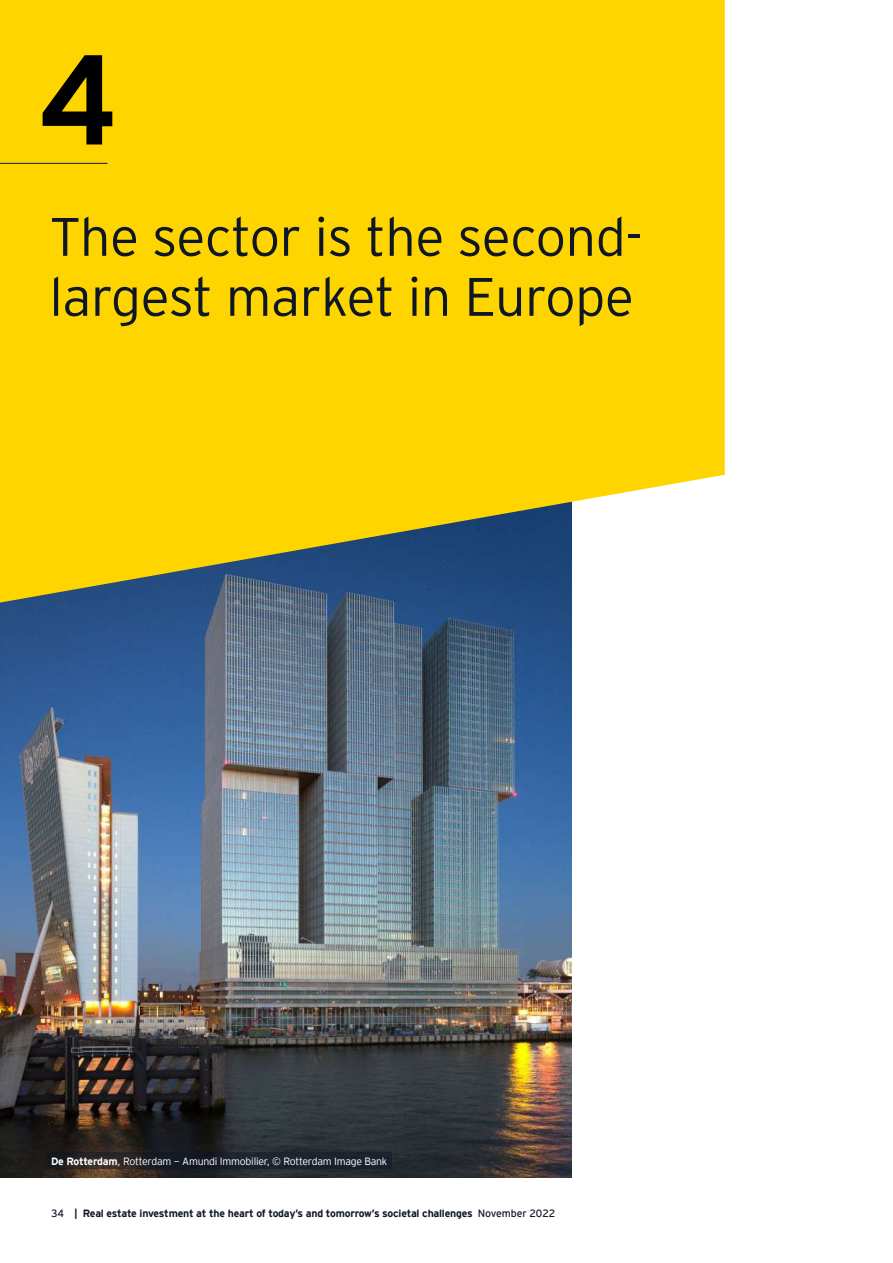
<style>
.page{position:relative;width:893px;height:1263px;background:#fff}
.page>*{position:absolute;margin:0;border:0;box-sizing:border-box;transform-origin:0 0}
.t1{font:700 127.5px "EY Interstate";color:#000}
.t2{font:300 54px/60px "EY Interstate";letter-spacing:-.01em;color:#0f1727}
.t3{font:700 10.5px "EY Interstate";letter-spacing:-.02em;color:#0f1727}
.t4{font:300 10.5px "EY Interstate";letter-spacing:-.02em;color:#fff}
.s1{font-weight:700}
.s2{font-weight:400}
</style>
<div class="page">
<img style="left:0;top:602px;width:572px;height:576px">
<svg style="left:0;top:0;width:725px;height:602px;background:#f0cd12"></svg>
<svg style="left:47px;top:1152px;width:345px;height:17px;background:#1d2028"></svg>
<hr style="left:0;top:163px;width:107px;height:1px;background:#0f1727">
<h1 class="t1" style="left:38px;top:7px;width:81px">4</h1>
<h2 class="t2" style="left:49px;top:204px;width:595px">The sector is the second&shy;largest market in Europe</h2>
<p class="t4" style="left:51px;top:1154px;width:338px"><span class="s1">De Rotterdam</span>, Rotterdam − Amundi Immobilier, © Rotterdam Image Bank</p>
<p class="t3" style="left:51px;top:1206px;width:506px"><span class="s2">34</span> | Real estate investment at the heart of today’s and tomorrow’s societal challenges <span class="s2">November 2022</span></p>
</div>
